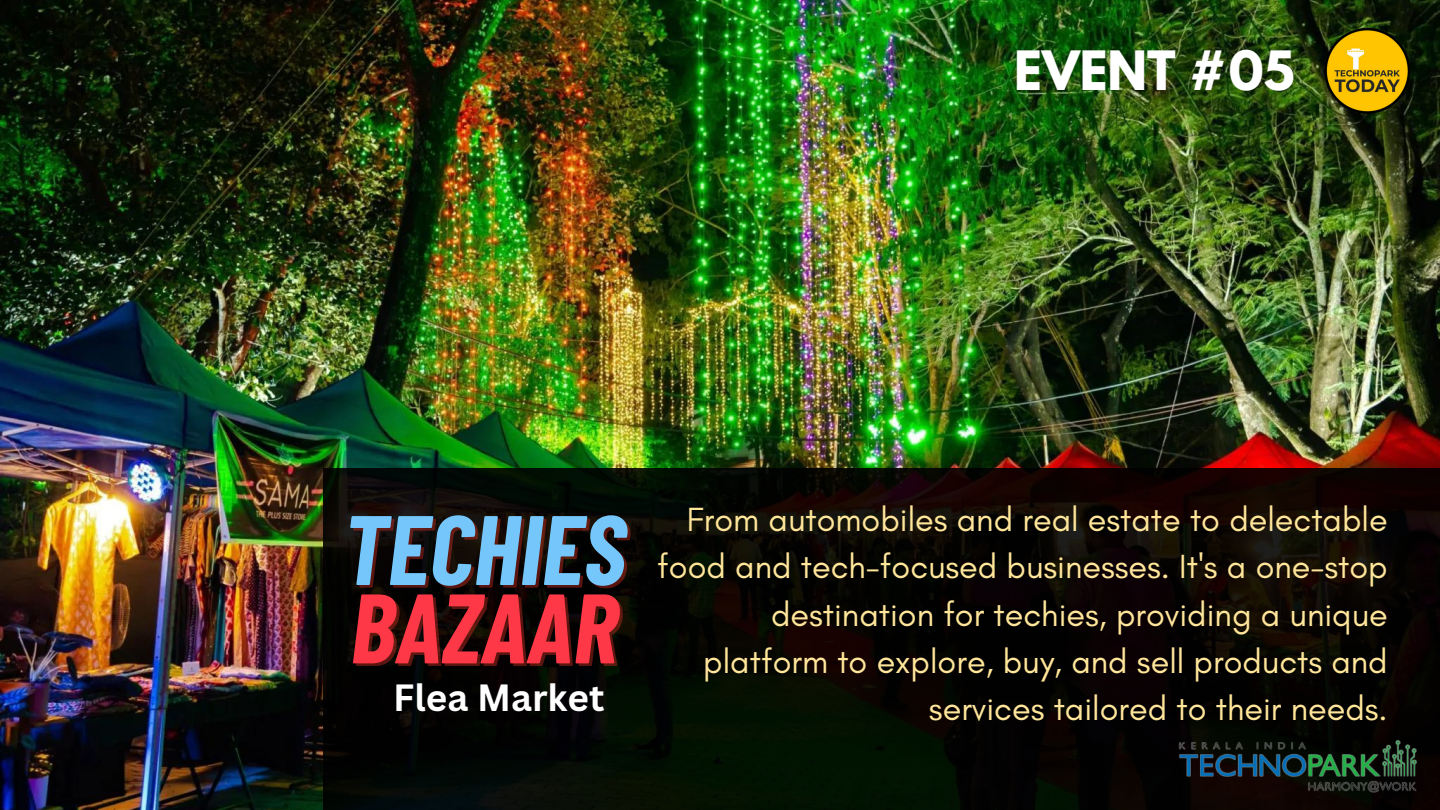
<style>
.page{position:relative;width:1440px;height:810px;background:#fff}
.page>*{position:absolute;margin:0;border:0;box-sizing:border-box;transform-origin:0 0}
.t1{font:italic 700 98.5px "Barlow Condensed";color:#75c7fb}
.t2{font:italic 700 98.5px "Barlow Condensed";color:#ff3847}
.t3{font:700 48px "League Spartan";color:#fff}
.t4{font:700 36.9px "Canva Sans";color:#fff}
.t5{font:34.2px/47.2px "Glacial Indifference";color:#ffe69a;text-align:right}
</style>
<div class="page">
<img style="left:0;top:0;width:1440px;height:810px">
<svg style="left:323px;top:468px;width:1117px;height:342px;background:#080703"></svg>
<img style="left:1172px;top:729px;width:249px;height:72px">
<img style="left:1314px;top:15px;width:108px;height:108px">
<p class="t3" style="left:1014px;top:47px;width:282px">EVENT #05</p>
<p class="t1" style="left:343px;top:487px;width:285px">TECHIES</p>
<p class="t2" style="left:351px;top:565px;width:269px">BAZAAR</p>
<p class="t4" style="left:393px;top:672px;width:213px">Flea Market</p>
<p class="t5" style="left:657px;top:496px;width:732px">From automobiles and real estate to delectable food and tech-focused businesses. It's a one-stop destination for techies, providing a unique platform to explore, buy, and sell products and services tailored to their needs.</p>
</div>
